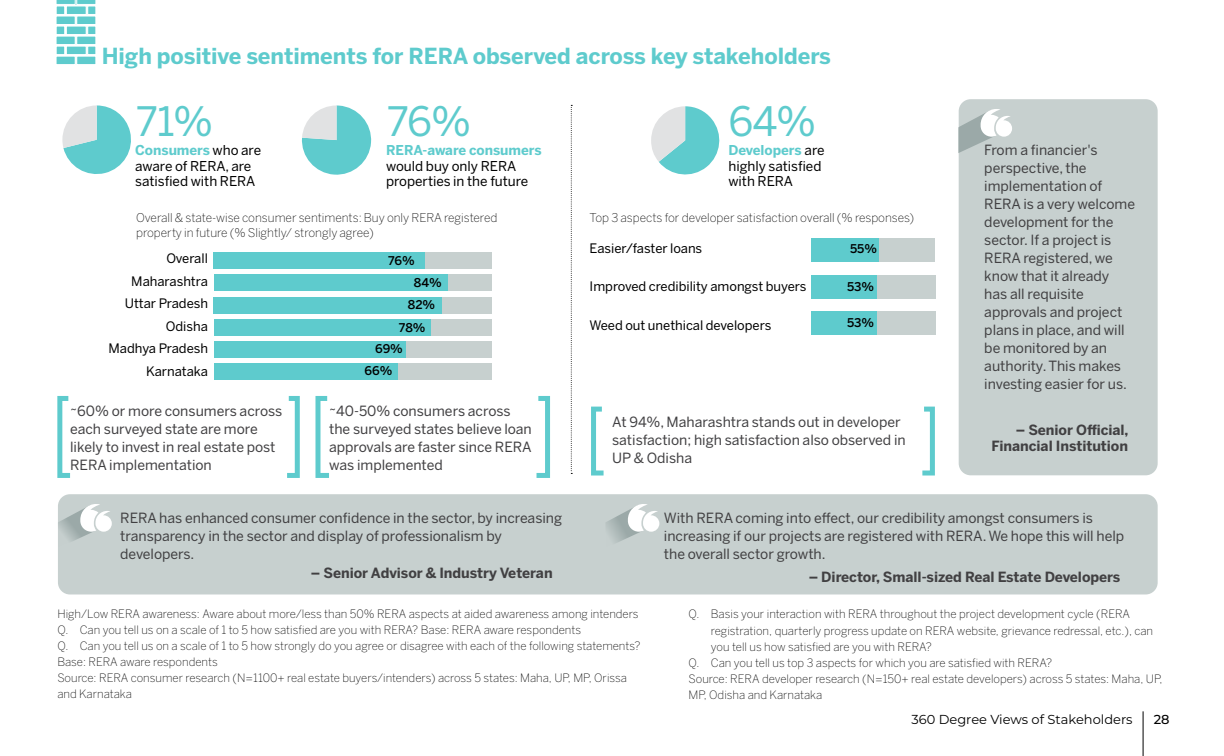
<style>
.page{position:relative;width:1224px;height:756px;background:#fff}
.page>*{position:absolute;margin:0;border:0;box-sizing:border-box;transform-origin:0 0}
.t1{font:40.3px "Benton Sans";color:#5ecbcd}
.t2{font:700 22px "Benton Sans";letter-spacing:-.005em;color:#5ecbcd}
.t3{font:14px/18px "Benton Sans";color:#414042}
.t4{font:700 14px/16px "Benton Sans";letter-spacing:-.005em;color:#414042;text-align:right}
.t5{font:13.5px/15.6px "Benton Sans";color:#000}
.t6{font:700 13.5px "Benton Sans";letter-spacing:-.005em;color:#5ecbcd}
.t7{font:13px/22.5px "Benton Sans";color:#000;text-align:right}
.t8{font:13px "Montserrat";color:#000}
.t9{font:500 13px "Montserrat";color:#000}
.t10{font:200 12px "Benton Sans";color:#000}
.t11{font:500 12px/21.9px "Benton Sans";color:#000}
.t12{font:200 11.5px/16.1px "Benton Sans";color:#000}
.s1{font-weight:400;color:#000}
.s2{font-weight:700;color:#5ecbcd}
</style>
<div class="page">
<div style="left:372px;top:252px;width:120px;height:17px;background:#c7d0cf"></div>
<div style="left:359px;top:274px;width:133px;height:17px;background:#c7d0cf"></div>
<div style="left:362px;top:297px;width:130px;height:16px;background:#c7d0cf"></div>
<div style="left:369px;top:319px;width:123px;height:17px;background:#c7d0cf"></div>
<div style="left:383px;top:341px;width:109px;height:17px;background:#c7d0cf"></div>
<div style="left:388px;top:363px;width:104px;height:17px;background:#c7d0cf"></div>
<div style="left:58px;top:494px;width:1100px;height:100px;background:#c7d0cf;border-radius:12px"></div>
<div style="left:56px;top:5px;width:9px;height:10px;background:#5ecbcd;border:1px solid #fff"></div>
<div style="left:56px;top:16px;width:20px;height:9px;background:#5ecbcd;border:1px solid #fff"></div>
<svg style="left:56px;top:0;width:40px;height:5px"></svg>
<div style="left:76px;top:16px;width:20px;height:9px;background:#5ecbcd;border:1px solid #fff"></div>
<div style="left:87px;top:5px;width:9px;height:10px;background:#5ecbcd;border:1px solid #fff"></div>
<div style="left:66px;top:5px;width:21px;height:10px;background:#5ecbcd;border:1px solid #fff"></div>
<div style="left:56px;top:26px;width:9px;height:9px;background:#5ecbcd;border:1px solid #fff"></div>
<div style="left:56px;top:46px;width:9px;height:9px;background:#5ecbcd;border:1px solid #fff"></div>
<div style="left:56px;top:36px;width:20px;height:9px;background:#5ecbcd;border:1px solid #fff"></div>
<div style="left:56px;top:56px;width:20px;height:9px;background:#5ecbcd;border:1px solid #fff"></div>
<div style="left:76px;top:36px;width:20px;height:9px;background:#5ecbcd;border:1px solid #fff"></div>
<div style="left:76px;top:56px;width:20px;height:9px;background:#5ecbcd;border:1px solid #fff"></div>
<div style="left:87px;top:26px;width:9px;height:9px;background:#5ecbcd;border:1px solid #fff"></div>
<div style="left:87px;top:46px;width:9px;height:9px;background:#5ecbcd;border:1px solid #fff"></div>
<div style="left:66px;top:26px;width:21px;height:9px;background:#5ecbcd;border:1px solid #fff"></div>
<div style="left:66px;top:46px;width:21px;height:9px;background:#5ecbcd;border:1px solid #fff"></div>
<svg style="left:606px;top:504px;width:53px;height:39px"></svg>
<div style="left:959px;top:99px;width:199px;height:376px;background:#c7d0cf;border-radius:12px"></div>
<svg style="left:958px;top:109px;width:54px;height:44px"></svg>
<svg style="left:58px;top:504px;width:54px;height:37px"></svg>
<hr style="left:1143px;top:711px;width:1px;height:45px;background:#000">
<div style="left:811px;top:238px;width:69px;height:24px;background:#5ecbcd"></div>
<div style="left:811px;top:275px;width:66px;height:23px;background:#5ecbcd"></div>
<div style="left:811px;top:312px;width:66px;height:23px;background:#5ecbcd"></div>
<div style="left:880px;top:238px;width:55px;height:24px;background:#c7d0cf"></div>
<div style="left:877px;top:275px;width:58px;height:23px;background:#c7d0cf"></div>
<div style="left:877px;top:312px;width:58px;height:23px;background:#c7d0cf"></div>
<svg style="left:591px;top:406px;width:13px;height:70px"></svg>
<svg style="left:922px;top:406px;width:13px;height:70px"></svg>
<svg style="left:57px;top:396px;width:14px;height:82px"></svg>
<svg style="left:287px;top:396px;width:13px;height:82px"></svg>
<svg style="left:315px;top:396px;width:14px;height:82px"></svg>
<svg style="left:536px;top:396px;width:14px;height:82px"></svg>
<div style="left:214px;top:252px;width:211px;height:17px;background:#5ecbcd"></div>
<div style="left:214px;top:274px;width:233px;height:17px;background:#5ecbcd"></div>
<div style="left:214px;top:297px;width:228px;height:16px;background:#5ecbcd"></div>
<div style="left:214px;top:319px;width:217px;height:17px;background:#5ecbcd"></div>
<div style="left:214px;top:341px;width:192px;height:17px;background:#5ecbcd"></div>
<div style="left:214px;top:363px;width:183px;height:17px;background:#5ecbcd"></div>
<svg style="left:571px;top:105px;width:1px;height:369px"></svg>
<svg style="left:62px;top:105px;width:69px;height:69px"></svg>
<svg style="left:301px;top:105px;width:71px;height:70px"></svg>
<svg style="left:651px;top:106px;width:69px;height:69px"></svg>
<h2 class="t2" style="left:102px;top:43px;width:731px">High positive sentiments for RERA observed across key stakeholders</h2>
<h1 class="t1" style="left:136px;top:98px;width:79px">71%</h1>
<h1 class="t1" style="left:387px;top:98px;width:86px">76%</h1>
<h1 class="t1" style="left:729px;top:98px;width:89px">64%</h1>
<p class="t6" style="left:135px;top:142px;width:127px">Consumers <span class="s1">who are</span></p>
<p class="t5" style="left:135px;top:158px;width:122px">aware of RERA, are satisfied with RERA</p>
<p class="t6" style="left:386px;top:142px;width:157px">RERA-aware consumers</p>
<p class="t5" style="left:386px;top:158px;width:144px">would buy only RERA properties in the future</p>
<p class="t5" style="left:729px;top:143px;width:98px"><span class="s2">Developers</span> are highly satisfied with RERA</p>
<p class="t10" style="left:136px;top:211px;width:363px">Overall &amp; state-wise consumer sentiments: Buy only RERA registered</p>
<p class="t10" style="left:590px;top:211px;width:326px">Top 3 aspects for developer satisfaction overall (% responses)</p>
<p class="t10" style="left:136px;top:226px;width:239px">property in future (% Slightly/ strongly agree)</p>
<p class="t11" style="left:850px;top:238px;width:28px">55%</p>
<p class="t11" style="left:847px;top:276px;width:29px">53%</p>
<p class="t11" style="left:847px;top:312px;width:29px">53%</p>
<p class="t7" style="left:590px;top:237px;width:114px">Easier/faster loans</p>
<p class="t7" style="left:590px;top:276px;width:218px">Improved credibility amongst buyers</p>
<p class="t7" style="left:590px;top:314px;width:183px">Weed out unethical developers</p>
<p class="t7" style="left:109px;top:248px;width:101px">Overall<br>Maharashtra<br>Uttar Pradesh<br>Odisha<br>Madhya Pradesh<br>Karnataka</p>
<p class="t11" style="left:388px;top:249px;width:28px">76%</p>
<p class="t11" style="left:414px;top:272px;width:29px">84%</p>
<p class="t11" style="left:408px;top:294px;width:29px">82%</p>
<p class="t11" style="left:399px;top:317px;width:28px">78%</p>
<p class="t11" style="left:364px;top:338px;width:40px;text-indent:11px">69%<br>66%</p>
<p class="t3" style="left:70px;top:402px;width:214px">~60% or more consumers across each surveyed state are more likely to invest in real estate post<br>RERA implementation</p>
<p class="t3" style="left:329px;top:402px;width:204px">~40-50% consumers across the surveyed states believe loan approvals are faster since RERA was implemented</p>
<p class="t3" style="left:612px;top:413px;width:295px">At 94%, Maharashtra stands out in developer satisfaction; high satisfaction also observed in<br>UP &amp; Odisha</p>
<p class="t3" style="left:984px;top:142px;width:152px">From a financier's perspective, the implementation of<br>RERA is a very welcome development for the sector. If a project is<br>RERA registered, we know that it already has all requisite approvals and project plans in place, and will be monitored by an authority. This makes investing easier for us.</p>
<p class="t4" style="left:991px;top:422px;width:139px">– Senior Official,<br>Financial Institution</p>
<p class="t3" style="left:120px;top:509px;width:443px">RERA has enhanced consumer confidence in the sector, by increasing transparency in the sector and display of professionalism by developers.</p>
<p class="t4" style="left:311px;top:565px;width:243px">– Senior Advisor &amp; Industry Veteran</p>
<p class="t12" style="left:57px;top:606px;width:585px">High/Low RERA awareness: Aware about more/less than 50% RERA aspects at aided awareness among intenders Q. Can you tell us on a scale of 1 to 5 how satisfied are you with RERA? Base: RERA aware respondents<br>Q. Can you tell us on a scale of 1 to 5 how strongly do you agree or disagree with each of the following statements?<br>Base: RERA aware respondents<br>Source: RERA consumer research (N=1100+ real estate buyers/intenders) across 5 states: Maha, UP, MP, Orissa and Karnataka</p>
<p class="t3" style="left:664px;top:509px;width:462px">With RERA coming into effect, our credibility amongst consumers is increasing if our projects are registered with RERA. We hope this will help the overall sector growth.</p>
<p class="t4" style="left:809px;top:569px;width:313px">– Director, Small-sized Real Estate Developers</p>
<p class="t12" style="left:689px;top:606px;width:443px">Q. Basis your interaction with RERA throughout the project development cycle (RERA</p>
<p class="t12" style="left:711px;top:623px;width:444px">registration, quarterly progress update on RERA website, grievance redressal, etc.), can</p>
<p class="t12" style="left:711px;top:639px;width:223px">you tell us how satisfied are you with RERA?</p>
<p class="t12" style="left:689px;top:655px;width:365px">Q. Can you tell us top 3 aspects for which you are satisfied with RERA?</p>
<p class="t12" style="left:689px;top:671px;width:475px">Source: RERA developer research (N=150+ real estate developers) across 5 states: Maha, UP,</p>
<p class="t12" style="left:689px;top:687px;width:135px">MP, Odisha and Karnataka</p>
<p class="t8" style="left:912px;top:710px;width:223px">360 Degree Views of Stakeholders</p>
<p class="t9" style="left:1154px;top:710px;width:17px">28</p>
</div>
